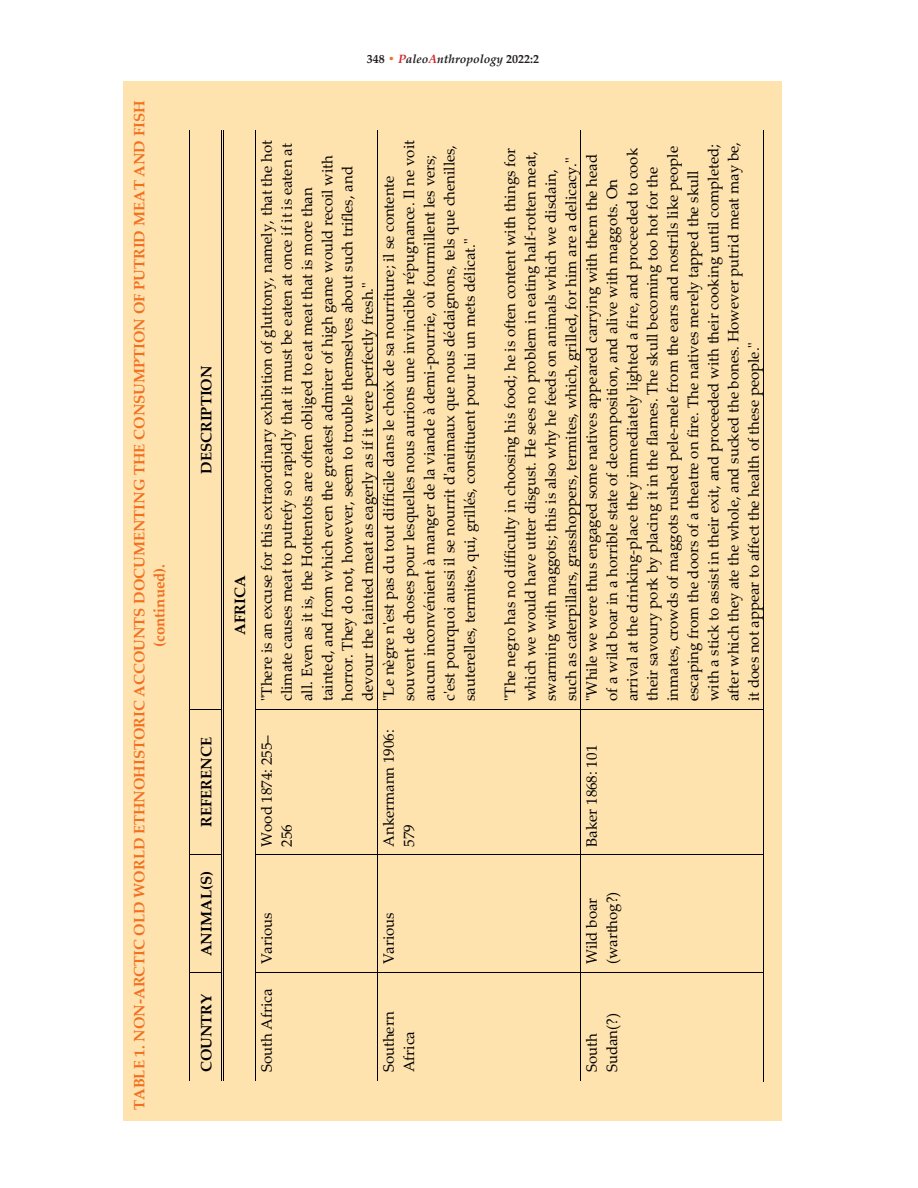
<style>
.page{position:relative;width:918px;height:1188px;background:#fff}
.page>*{position:absolute;margin:0;border:0;box-sizing:border-box;transform-origin:0 0}
.t1{font:15px/20.2px "Palatino Linotype";color:#000}
.t2{font:700 15px/20.2px "Palatino Linotype";color:#f37021;text-align:center}
.t3{font:700 15px "Palatino Linotype";color:#000}
.t4{font:italic 700 12px "Palatino Linotype";color:#231f20}
.s1{font-style:normal}
.s2{font-style:normal;color:#f36e21}
.s3{color:#d1232a}
</style>
<div class="page">
<div style="left:123px;top:81px;width:659px;height:1039px;background:#ffe3af"></div>
<hr style="left:189px;top:973px;width:1px;height:107px;background:#000">
<hr style="left:189px;top:855px;width:1px;height:117px;background:#000">
<hr style="left:189px;top:710px;width:1px;height:145px;background:#000">
<hr style="left:189px;top:130px;width:1px;height:579px;background:#000">
<hr style="left:190px;top:972px;width:32px;height:1px;background:#000">
<hr style="left:190px;top:855px;width:32px;height:1px;background:#000">
<hr style="left:190px;top:709px;width:32px;height:1px;background:#000">
<hr style="left:222px;top:973px;width:1px;height:107px;background:#000">
<hr style="left:223px;top:973px;width:1px;height:107px;background:#000">
<hr style="left:222px;top:855px;width:1px;height:116px;background:#000">
<hr style="left:223px;top:855px;width:1px;height:116px;background:#000">
<hr style="left:222px;top:710px;width:1px;height:143px;background:#000">
<hr style="left:223px;top:710px;width:1px;height:143px;background:#000">
<hr style="left:222px;top:130px;width:1px;height:577px;background:#000">
<hr style="left:223px;top:130px;width:1px;height:577px;background:#000">
<hr style="left:255px;top:973px;width:1px;height:107px;background:#000">
<hr style="left:255px;top:855px;width:1px;height:117px;background:#000">
<hr style="left:255px;top:710px;width:1px;height:145px;background:#000">
<hr style="left:255px;top:130px;width:1px;height:579px;background:#000">
<hr style="left:256px;top:972px;width:121px;height:1px;background:#000">
<hr style="left:256px;top:855px;width:121px;height:1px;background:#000">
<hr style="left:256px;top:709px;width:121px;height:1px;background:#000">
<hr style="left:377px;top:973px;width:1px;height:107px;background:#000">
<hr style="left:377px;top:855px;width:1px;height:117px;background:#000">
<hr style="left:377px;top:710px;width:1px;height:145px;background:#000">
<hr style="left:377px;top:130px;width:1px;height:579px;background:#000">
<hr style="left:378px;top:972px;width:202px;height:1px;background:#000">
<hr style="left:378px;top:855px;width:202px;height:1px;background:#000">
<hr style="left:378px;top:709px;width:202px;height:1px;background:#000">
<hr style="left:580px;top:973px;width:1px;height:107px;background:#000">
<hr style="left:580px;top:855px;width:1px;height:117px;background:#000">
<hr style="left:580px;top:710px;width:1px;height:145px;background:#000">
<hr style="left:580px;top:130px;width:1px;height:579px;background:#000">
<hr style="left:763px;top:973px;width:1px;height:109px;background:#000">
<hr style="left:581px;top:972px;width:182px;height:1px;background:#000">
<hr style="left:763px;top:855px;width:1px;height:117px;background:#000">
<hr style="left:581px;top:855px;width:182px;height:1px;background:#000">
<hr style="left:763px;top:710px;width:1px;height:145px;background:#000">
<hr style="left:581px;top:709px;width:182px;height:1px;background:#000">
<hr style="left:763px;top:130px;width:1px;height:579px;background:#000">
<p class="t2" style="left:129px;top:1110px;width:1011px;rotate:-90deg">TABLE 1. NON-ARCTIC OLD WORLD ETHNOHISTORIC ACCOUNTS DOCUMENTING THE CONSUMPTION OF PUTRID MEAT AND FISH (continued).</p>
<p class="t4" style="left:367px;top:50px;width:174px"><span class="s1">348</span> <span class="s2">•</span> <span class="s3">P</span>aleo<span class="s3">A</span>nthropology <span class="s1">2022:2</span></p>
<p class="t3" style="left:196px;top:474px;width:110px;rotate:-90deg">DESCRIPTION</p>
<p class="t3" style="left:196px;top:827px;width:91px;rotate:-90deg">REFERENCE</p>
<p class="t3" style="left:196px;top:956px;width:86px;rotate:-90deg">ANIMAL(S)</p>
<p class="t3" style="left:196px;top:1072px;width:80px;rotate:-90deg">COUNTRY</p>
<p class="t3" style="left:229px;top:635px;width:61px;rotate:-90deg">AFRICA</p>
<p class="t1" style="left:378px;top:701px;width:562px;rotate:-90deg">"Le nègre n'est pas du tout difficile dans le choix de sa nourriture; il se contente souvent de choses pour lesquelles nous aurions une invincible répugnance. Il ne voit aucun inconvénient à manger de la viande à demi-pourrie, où fourmillent les vers; c'est pourquoi aussi il se nourrit d'animaux que nous dédaignons, tels que chenilles, sauterelles, termites, qui, grillés, constituent pour lui un mets délicat."</p>
<p class="t1" style="left:499px;top:701px;width:555px;rotate:-90deg">"The negro has no difficulty in choosing his food; he is often content with things for which we would have utter disgust. He sees no problem in eating half-rotten meat, swarming with maggots; this is also why he feeds on animals which we disdain, such as caterpillars, grasshoppers, termites, which, grilled, for him are a delicacy."</p>
<p class="t1" style="left:256px;top:701px;width:562px;rotate:-90deg">"There is an excuse for this extraordinary exhibition of gluttony, namely, that the hot climate causes meat to putrefy so rapidly that it must be eaten at once if it is eaten at all. Even as it is, the Hottentots are often obliged to eat meat that is more than tainted, and from which even the greatest admirer of high game would recoil with horror. They do not, however, seem to trouble themselves about such trifles, and devour the tainted meat as eagerly as if it were perfectly fresh."</p>
<p class="t1" style="left:581px;top:701px;width:561px;rotate:-90deg">"While we were thus engaged some natives appeared carrying with them the head of a wild boar in a horrible state of decomposition, and alive with maggots. On arrival at the drinking-place they immediately lighted a fire, and proceeded to cook their savoury pork by placing it in the flames. The skull becoming too hot for the inmates, crowds of maggots rushed pele-mele from the ears and nostrils like people escaping from the doors of a theatre on fire. The natives merely tapped the skull with a stick to assist in their exit, and proceeded with their cooking until completed; after which they ate the whole, and sucked the bones. However putrid meat may be, it does not appear to affect the health of these people."</p>
<p class="t1" style="left:256px;top:847px;width:113px;rotate:-90deg">Wood 1874: 255–<br>256</p>
<p class="t1" style="left:378px;top:847px;width:119px;rotate:-90deg">Ankermann 1906:<br>579</p>
<p class="t1" style="left:581px;top:847px;width:103px;rotate:-90deg">Baker 1868: 101</p>
<p class="t1" style="left:256px;top:964px;width:54px;rotate:-90deg">Various</p>
<p class="t1" style="left:256px;top:1072px;width:85px;rotate:-90deg">South Africa</p>
<p class="t1" style="left:378px;top:964px;width:54px;rotate:-90deg">Various</p>
<p class="t1" style="left:378px;top:1072px;width:62px;rotate:-90deg">Southern<br>Africa</p>
<p class="t1" style="left:581px;top:964px;width:74px;rotate:-90deg">Wild boar (warthog?)</p>
<p class="t1" style="left:581px;top:1072px;width:61px;rotate:-90deg">South<br>Sudan(?)</p>
</div>
